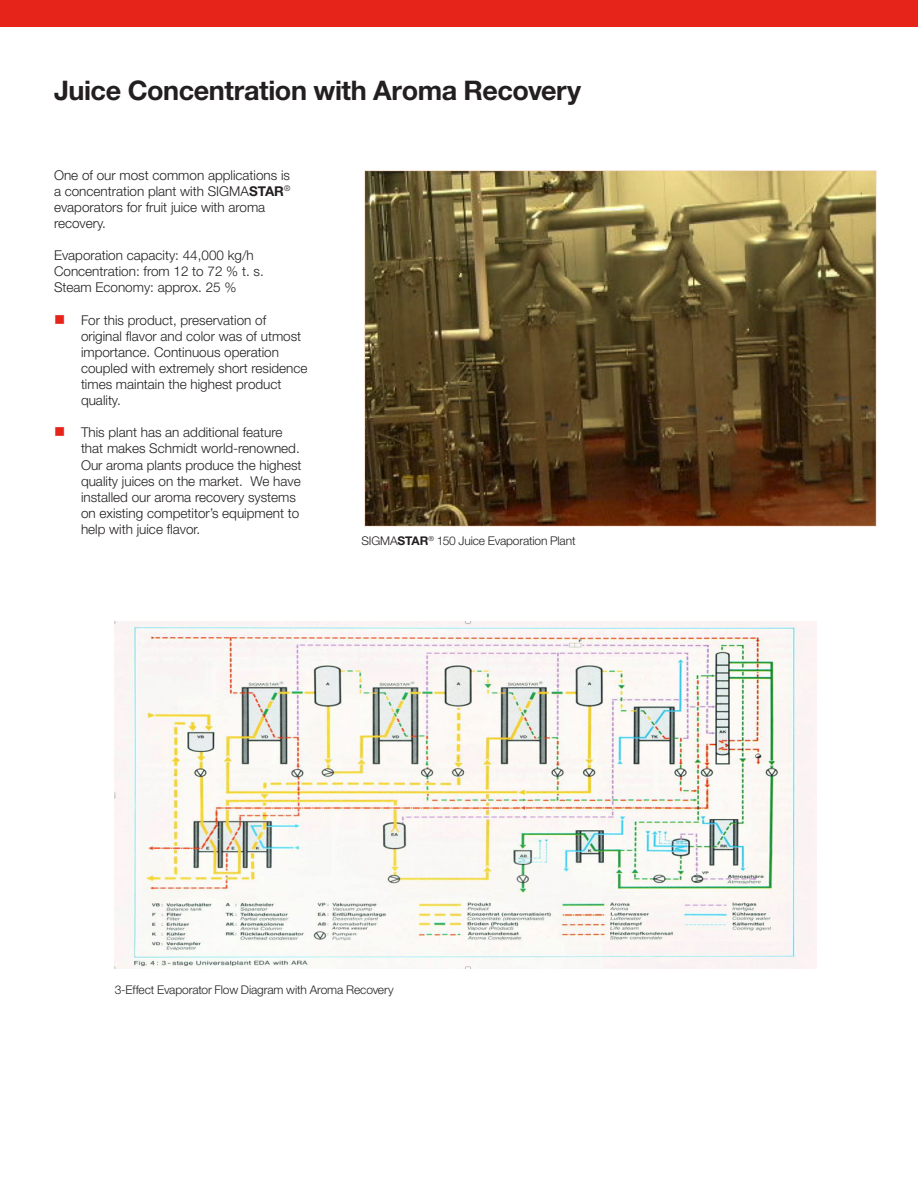
<style>
.page{position:relative;width:918px;height:1188px;background:#fff}
.page>*{position:absolute;margin:0;border:0;box-sizing:border-box;transform-origin:0 0}
.Sub_Head{font:700 27px "Helvetica Neue LT Std";letter-spacing:-.015em;color:#231f20}
.t1{font:300 13.5px/16px "Helvetica Neue LT Std";color:#231f20}
.Callout_Box_Copy{font:300 12px "Helvetica Neue LT Std";letter-spacing:-.01em;color:#231f20}
.s1{font-weight:700}
.s2{color:#e72419}
</style>
<div class="page">
<img style="left:364px;top:170px;width:513px;height:357px">
<img style="left:115px;top:622px;width:702px;height:347px">
<div style="left:0;top:0;width:918px;height:27px;background:#e72419"></div>
<p class="Sub_Head" style="left:54px;top:74px;width:529px">Juice Concentration with Aroma Recovery</p>
<p class="t1" style="left:54px;top:167px;width:238px">One of our most common applications is a concentration plant with SIGMA<span class="s1">STAR</span><sup>® </sup>evaporators for fruit juice with aroma recovery.</p>
<p class="t1" style="left:54px;top:247px;width:201px">Evaporation capacity: 44,000 kg/h</p>
<p class="t1" style="left:54px;top:263px;width:211px">Concentration: from 12 to 72 % t. s.</p>
<p class="t1" style="left:54px;top:279px;width:184px">Steam Economy: approx. 25 %</p>
<p class="t1" style="left:81px;top:312px;width:228px;text-indent:-27px"><span class="s2">■</span> For this product, preservation of original flavor and color was of utmost importance. Continuous operation coupled with extremely short residence times maintain the highest product quality.</p>
<p class="t1" style="left:81px;top:424px;width:222px;text-indent:-27px"><span class="s2">■</span> This plant has an additional feature that makes Schmidt world-renowned.<br>Our aroma plants produce the highest quality juices on the market. We have installed our aroma recovery systems on existing competitor’s equipment to help with juice flavor.</p>
<p class="Callout_Box_Copy" style="left:362px;top:533px;width:216px">SIGMA<span class="s1">STAR</span><sup>®</sup> 150 Juice Evaporation Plant</p>
<p class="Callout_Box_Copy" style="left:115px;top:982px;width:280px">3-Effect Evaporator Flow Diagram with Aroma Recovery</p>
</div>
